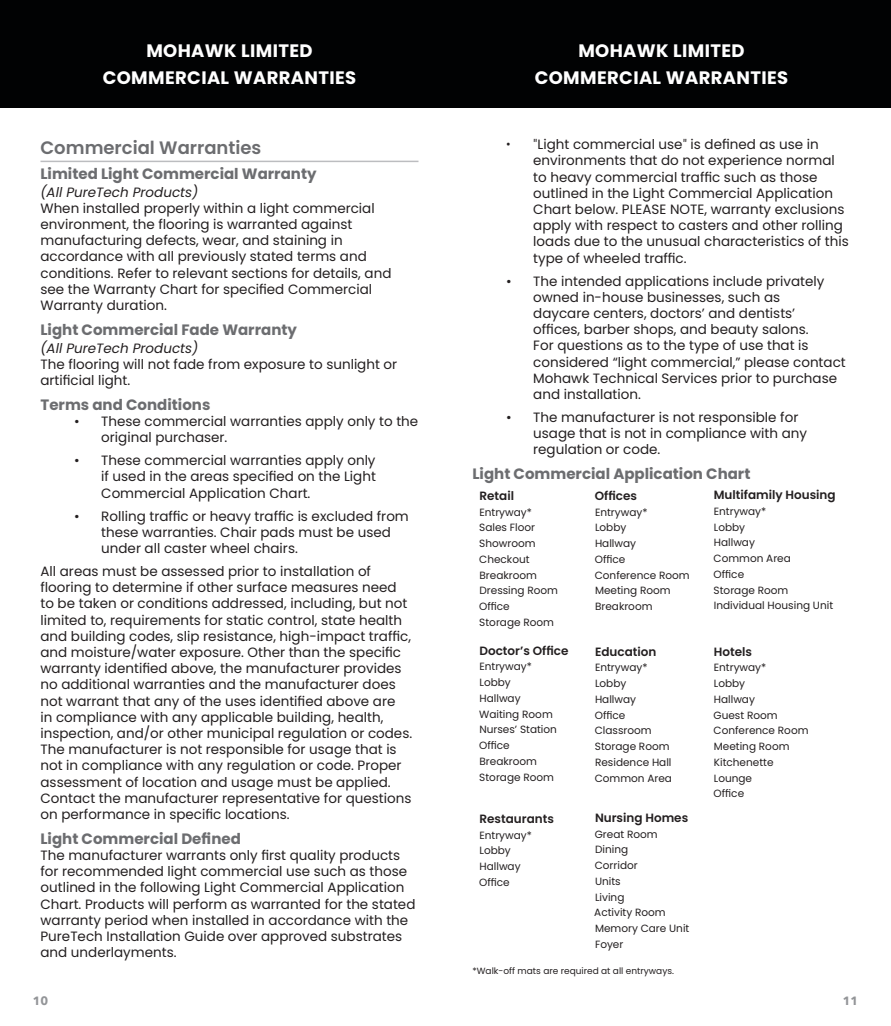
<style>
.page{position:relative;width:891px;height:1026px;background:#fff}
.page>*{position:absolute;margin:0;border:0;box-sizing:border-box;transform-origin:0 0}
.Top_Header{font:700 18px "Poppins";letter-spacing:.02em;color:#fff}
.Main_Body_Header{font:600 18px "Poppins";color:#6c6d70}
.Main_Body_Subheader{font:700 15px "Poppins";color:#6c6d70}
.Main_Body{font:13.5px/16.2px "Poppins";color:#231f20}
.Main_Body_Subheader-2{font:italic 13.5px "Poppins";color:#231f20}
.Paragraph_Subheader{font:600 12px "Poppins";color:#231f20}
.t1{font:700 12px "Avenir Next";color:#939598}
.Paragraph_Subheader-2{font:10.5px "Poppins";color:#231f20}
.Body_Fine_Print{font:9px "Poppins";color:#231f20}
.s1{font-family:"Roboto"}
</style>
<div class="page">
<div style="left:0;top:0;width:459px;height:108px;background:#010203"></div>
<div style="left:432px;top:0;width:459px;height:108px;background:#010203"></div>
<hr style="left:40px;top:161px;width:378px;height:1px;background:#bcbdc0">
<p class="Top_Header" style="left:146px;top:40px;width:168px">MOHAWK LIMITED</p>
<p class="Top_Header" style="left:103px;top:67px;width:255px">COMMERCIAL WARRANTIES</p>
<p class="Main_Body_Header" style="left:40px;top:137px;width:222px">Commercial Warranties</p>
<p class="Main_Body_Subheader" style="left:40px;top:165px;width:278px">Limited Light Commercial Warranty</p>
<p class="Main_Body_Subheader-2" style="left:40px;top:184px;width:159px">(All PureTech Products)</p>
<p class="Main_Body" style="left:40px;top:200px;width:352px">When installed properly within a light commercial environment, the flooring is warranted against manufacturing defects, wear, and staining in accordance with all previously stated terms and conditions. Refer to relevant sections for details, and see the Warranty Chart for specified Commercial Warranty duration.</p>
<p class="Main_Body_Subheader" style="left:40px;top:321px;width:258px">Light Commercial Fade Warranty</p>
<p class="Main_Body_Subheader-2" style="left:40px;top:340px;width:159px">(All PureTech Products)</p>
<p class="Main_Body" style="left:40px;top:356px;width:358px">The flooring will not fade from exposure to sunlight or artificial light.</p>
<p class="Main_Body_Subheader" style="left:40px;top:396px;width:171px">Terms and Conditions</p>
<p class="Main_Body" style="left:101px;top:413px;width:319px;text-indent:-27px">• These commercial warranties apply only to the original purchaser.</p>
<p class="Main_Body" style="left:101px;top:453px;width:276px;text-align:justify;text-indent:-27px">• These commercial warranties apply only if used in the areas specified on the Light Commercial Application Chart.</p>
<p class="Main_Body" style="left:101px;top:508px;width:309px;text-indent:-27px">• Rolling traffic or heavy traffic is excluded from these warranties. Chair pads must be used under all caster wheel chairs.</p>
<p class="Main_Body" style="left:40px;top:563px;width:373px">All areas must be assessed prior to installation of flooring to determine if other surface measures need to be taken or conditions addressed, including, but not limited to, requirements for static control, state health and building codes, slip resistance, high-impact traffic, and moisture/water exposure. Other than the specific warranty identified above, the manufacturer provides no additional warranties and the manufacturer does not warrant that any of the uses identified above are<br>in compliance with any applicable building, health, inspection, and/or other municipal regulation or codes.<br>The manufacturer is not responsible for usage that is not in compliance with any regulation or code. Proper assessment of location and usage must be applied.<br>Contact the manufacturer representative for questions on performance in specific locations.</p>
<p class="Main_Body_Subheader" style="left:40px;top:830px;width:202px">Light Commercial Defined</p>
<p class="Main_Body" style="left:40px;top:847px;width:376px">The manufacturer warrants only first quality products for recommended light commercial use such as those outlined in the following Light Commercial Application Chart. Products will perform as warranted for the stated warranty period when installed in accordance with the PureTech Installation Guide over approved substrates and underlayments.</p>
<p class="Top_Header" style="left:578px;top:40px;width:168px">MOHAWK LIMITED</p>
<p class="Top_Header" style="left:535px;top:67px;width:255px">COMMERCIAL WARRANTIES</p>
<p class="Main_Body" style="left:533px;top:136px;width:317px;text-indent:-27px"><span class="s1">• ″</span>Light commercial use<span class="s1">″</span> is defined as use in environments that do not experience normal to heavy commercial traffic such as those outlined in the Light Commercial Application Chart below. PLEASE NOTE, warranty exclusions apply with respect to casters and other rolling loads due to the unusual characteristics of this type of wheeled traffic.</p>
<p class="Main_Body" style="left:533px;top:273px;width:314px;text-indent:-27px">• The intended applications include privately owned in-house businesses, such as<br>daycare centers, doctors’ and dentists’<br>offices, barber shops, and beauty salons.<br>For questions as to the type of use that is considered “light commercial,” please contact Mohawk Technical Services prior to purchase and installation.</p>
<p class="Main_Body" style="left:533px;top:409px;width:275px;text-indent:-27px">• The manufacturer is not responsible for usage that is not in compliance with any regulation or code.</p>
<p class="Main_Body_Subheader" style="left:472px;top:465px;width:279px">Light Commercial Application Chart</p>
<p class="Paragraph_Subheader" style="left:479px;top:489px;width:36px">Retail</p>
<p class="Paragraph_Subheader-2" style="left:479px;top:506px;width:54px">Entryway*</p>
<p class="Paragraph_Subheader-2" style="left:479px;top:522px;width:57px">Sales Floor</p>
<p class="Paragraph_Subheader-2" style="left:479px;top:537px;width:58px">Showroom</p>
<p class="Paragraph_Subheader-2" style="left:479px;top:553px;width:52px">Checkout</p>
<p class="Paragraph_Subheader-2" style="left:479px;top:569px;width:59px">Breakroom</p>
<p class="Paragraph_Subheader-2" style="left:479px;top:585px;width:80px">Dressing Room</p>
<p class="Paragraph_Subheader-2" style="left:479px;top:600px;width:32px">Office</p>
<p class="Paragraph_Subheader-2" style="left:479px;top:616px;width:76px">Storage Room</p>
<p class="Paragraph_Subheader" style="left:714px;top:488px;width:123px">Multifamily Housing</p>
<p class="Paragraph_Subheader-2" style="left:714px;top:505px;width:54px">Entryway*</p>
<p class="Paragraph_Subheader-2" style="left:714px;top:521px;width:33px">Lobby</p>
<p class="Paragraph_Subheader-2" style="left:714px;top:537px;width:43px">Hallway</p>
<p class="Paragraph_Subheader-2" style="left:714px;top:552px;width:79px">Common Area</p>
<p class="Paragraph_Subheader-2" style="left:714px;top:568px;width:32px">Office</p>
<p class="Paragraph_Subheader-2" style="left:714px;top:584px;width:76px">Storage Room</p>
<p class="Paragraph_Subheader-2" style="left:714px;top:600px;width:121px">Individual Housing Unit</p>
<p class="Paragraph_Subheader" style="left:595px;top:489px;width:44px">Offices</p>
<p class="Paragraph_Subheader-2" style="left:595px;top:506px;width:54px">Entryway*</p>
<p class="Paragraph_Subheader-2" style="left:595px;top:522px;width:33px">Lobby</p>
<p class="Paragraph_Subheader-2" style="left:595px;top:537px;width:43px">Hallway</p>
<p class="Paragraph_Subheader-2" style="left:595px;top:553px;width:32px">Office</p>
<p class="Paragraph_Subheader-2" style="left:595px;top:569px;width:96px">Conference Room</p>
<p class="Paragraph_Subheader-2" style="left:595px;top:585px;width:77px">Meeting Room</p>
<p class="Paragraph_Subheader-2" style="left:595px;top:600px;width:59px">Breakroom</p>
<p class="Paragraph_Subheader" style="left:479px;top:643px;width:91px">Doctor’s Office</p>
<p class="Paragraph_Subheader-2" style="left:479px;top:661px;width:54px">Entryway*</p>
<p class="Paragraph_Subheader-2" style="left:479px;top:676px;width:33px">Lobby</p>
<p class="Paragraph_Subheader-2" style="left:479px;top:692px;width:43px">Hallway</p>
<p class="Paragraph_Subheader-2" style="left:479px;top:708px;width:75px">Waiting Room</p>
<p class="Paragraph_Subheader-2" style="left:479px;top:724px;width:79px">Nurses’ Station</p>
<p class="Paragraph_Subheader-2" style="left:479px;top:739px;width:32px">Office</p>
<p class="Paragraph_Subheader-2" style="left:479px;top:755px;width:59px">Breakroom</p>
<p class="Paragraph_Subheader-2" style="left:479px;top:771px;width:76px">Storage Room</p>
<p class="Paragraph_Subheader" style="left:595px;top:644px;width:63px">Education</p>
<p class="Paragraph_Subheader-2" style="left:595px;top:661px;width:54px">Entryway*</p>
<p class="Paragraph_Subheader-2" style="left:595px;top:677px;width:33px">Lobby</p>
<p class="Paragraph_Subheader-2" style="left:595px;top:693px;width:43px">Hallway</p>
<p class="Paragraph_Subheader-2" style="left:595px;top:709px;width:32px">Office</p>
<p class="Paragraph_Subheader-2" style="left:595px;top:724px;width:58px">Classroom</p>
<p class="Paragraph_Subheader-2" style="left:595px;top:740px;width:76px">Storage Room</p>
<p class="Paragraph_Subheader-2" style="left:595px;top:756px;width:78px">Residence Hall</p>
<p class="Paragraph_Subheader-2" style="left:595px;top:772px;width:79px">Common Area</p>
<p class="Paragraph_Subheader" style="left:595px;top:811px;width:95px">Nursing Homes</p>
<p class="Paragraph_Subheader-2" style="left:595px;top:828px;width:64px">Great Room</p>
<p class="Paragraph_Subheader-2" style="left:595px;top:844px;width:35px">Dining</p>
<p class="Paragraph_Subheader-2" style="left:595px;top:859px;width:44px">Corridor</p>
<p class="Paragraph_Subheader-2" style="left:595px;top:875px;width:27px">Units</p>
<p class="Paragraph_Subheader-2" style="left:595px;top:891px;width:31px">Living</p>
<p class="Paragraph_Subheader-2" style="left:594px;top:907px;width:73px">Activity Room</p>
<p class="Paragraph_Subheader-2" style="left:595px;top:922px;width:96px">Memory Care Unit</p>
<p class="Paragraph_Subheader-2" style="left:595px;top:938px;width:30px">Foyer</p>
<p class="Body_Fine_Print" style="left:472px;top:966px;width:203px">*Walk-off mats are required at all entryways.</p>
<p class="Paragraph_Subheader" style="left:479px;top:812px;width:76px">Restaurants</p>
<p class="Paragraph_Subheader-2" style="left:479px;top:829px;width:54px">Entryway*</p>
<p class="Paragraph_Subheader-2" style="left:479px;top:844px;width:33px">Lobby</p>
<p class="Paragraph_Subheader-2" style="left:479px;top:860px;width:43px">Hallway</p>
<p class="Paragraph_Subheader-2" style="left:479px;top:876px;width:32px">Office</p>
<p class="Paragraph_Subheader" style="left:714px;top:644px;width:40px">Hotels</p>
<p class="Paragraph_Subheader-2" style="left:714px;top:661px;width:54px">Entryway*</p>
<p class="Paragraph_Subheader-2" style="left:714px;top:677px;width:33px">Lobby</p>
<p class="Paragraph_Subheader-2" style="left:714px;top:693px;width:43px">Hallway</p>
<p class="Paragraph_Subheader-2" style="left:714px;top:709px;width:66px">Guest Room</p>
<p class="Paragraph_Subheader-2" style="left:714px;top:724px;width:96px">Conference Room</p>
<p class="Paragraph_Subheader-2" style="left:714px;top:740px;width:77px">Meeting Room</p>
<p class="Paragraph_Subheader-2" style="left:714px;top:756px;width:61px">Kitchenette</p>
<p class="Paragraph_Subheader-2" style="left:714px;top:772px;width:40px">Lounge</p>
<p class="Paragraph_Subheader-2" style="left:714px;top:787px;width:32px">Office</p>
<p class="t1" style="left:33px;top:990px;width:17px">10</p>
<p class="t1" style="left:843px;top:990px;width:17px">11</p>
</div>
